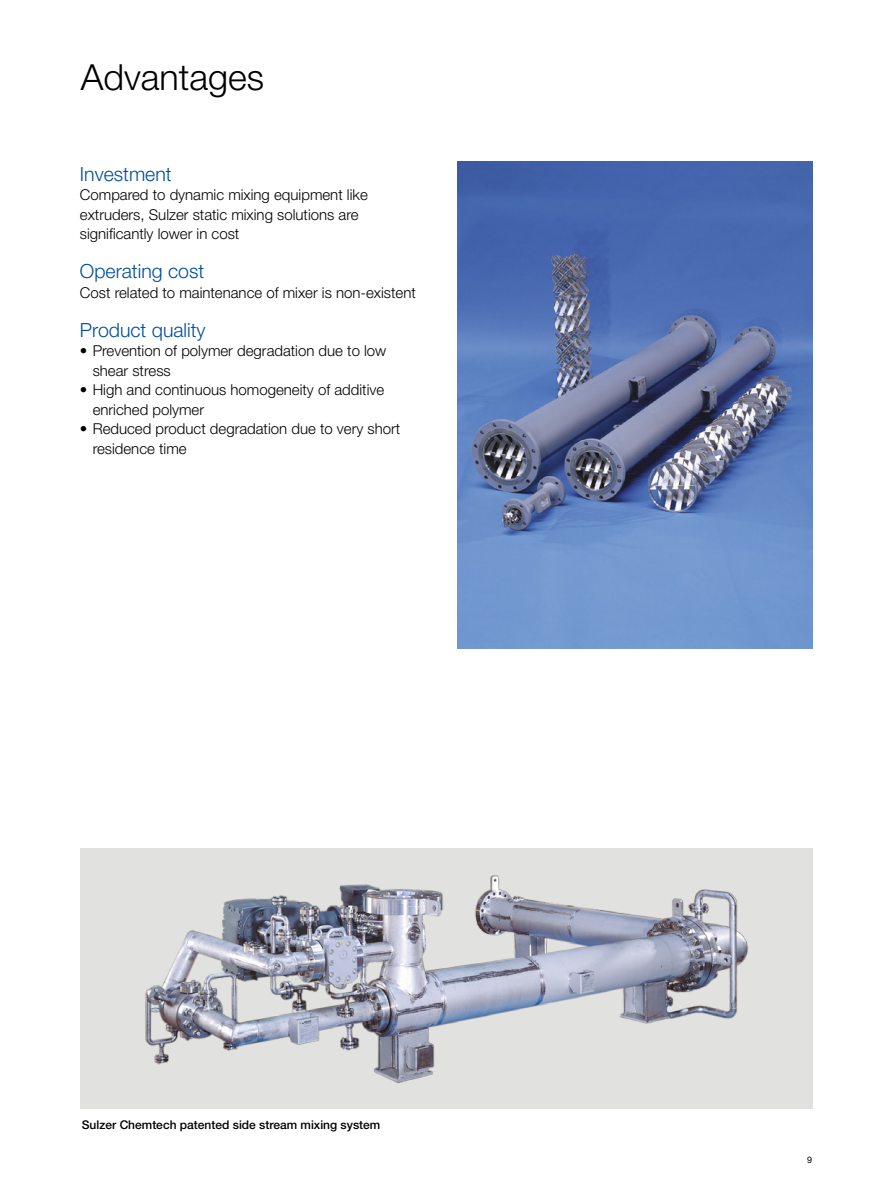
<style>
.page{position:relative;width:893px;height:1191px;background:#fff}
.page>*{position:absolute;margin:0;border:0;box-sizing:border-box;transform-origin:0 0}
.t1{font:300 36px "Helvetica Neue LT Pro";color:#000}
.Subtitle_blue{font:300 19.5px "Helvetica Neue LT Pro";color:#004e9b}
.Body_text{font:300 15px/19.5px "Helvetica Neue LT Pro";color:#000}
.t2{font:500 12px "Helvetica Neue LT Pro";color:#000}
.t3{font:9px "Helvetica Neue LT Pro";color:#000}
</style>
<div class="page">
<div style="left:80px;top:848px;width:732px;height:261px;background:#e1e2e0"></div>
<img style="left:457px;top:161px;width:355px;height:487px">
<img style="left:145px;top:875px;width:604px;height:209px">
<p class="t1" style="left:81px;top:55px;width:185px">Advantages</p>
<p class="Subtitle_blue" style="left:80px;top:162px;width:93px">Investment</p>
<p class="Body_text" style="left:80px;top:185px;width:289px">Compared to dynamic mixing equipment like extruders, Sulzer static mixing solutions are significantly lower in cost</p>
<p class="Subtitle_blue" style="left:80px;top:259px;width:126px">Operating cost</p>
<p class="Body_text" style="left:80px;top:282px;width:337px">Cost related to maintenance of mixer is non-existent</p>
<p class="Subtitle_blue" style="left:80px;top:318px;width:127px">Product quality</p>
<p class="Body_text" style="left:93px;top:341px;width:295px;text-indent:-13px">• Prevention of polymer degradation due to low shear stress</p>
<p class="Body_text" style="left:93px;top:380px;width:293px;text-indent:-13px">• High and continuous homogeneity of additive enriched polymer</p>
<p class="Body_text" style="left:93px;top:419px;width:309px;text-indent:-13px">• Reduced product degradation due to very short residence time</p>
<p class="t2" style="left:82px;top:1117px;width:300px">Sulzer Chemtech patented side stream mixing system</p>
<p class="t3" style="left:807px;top:1154px;width:7px">9</p>
</div>
